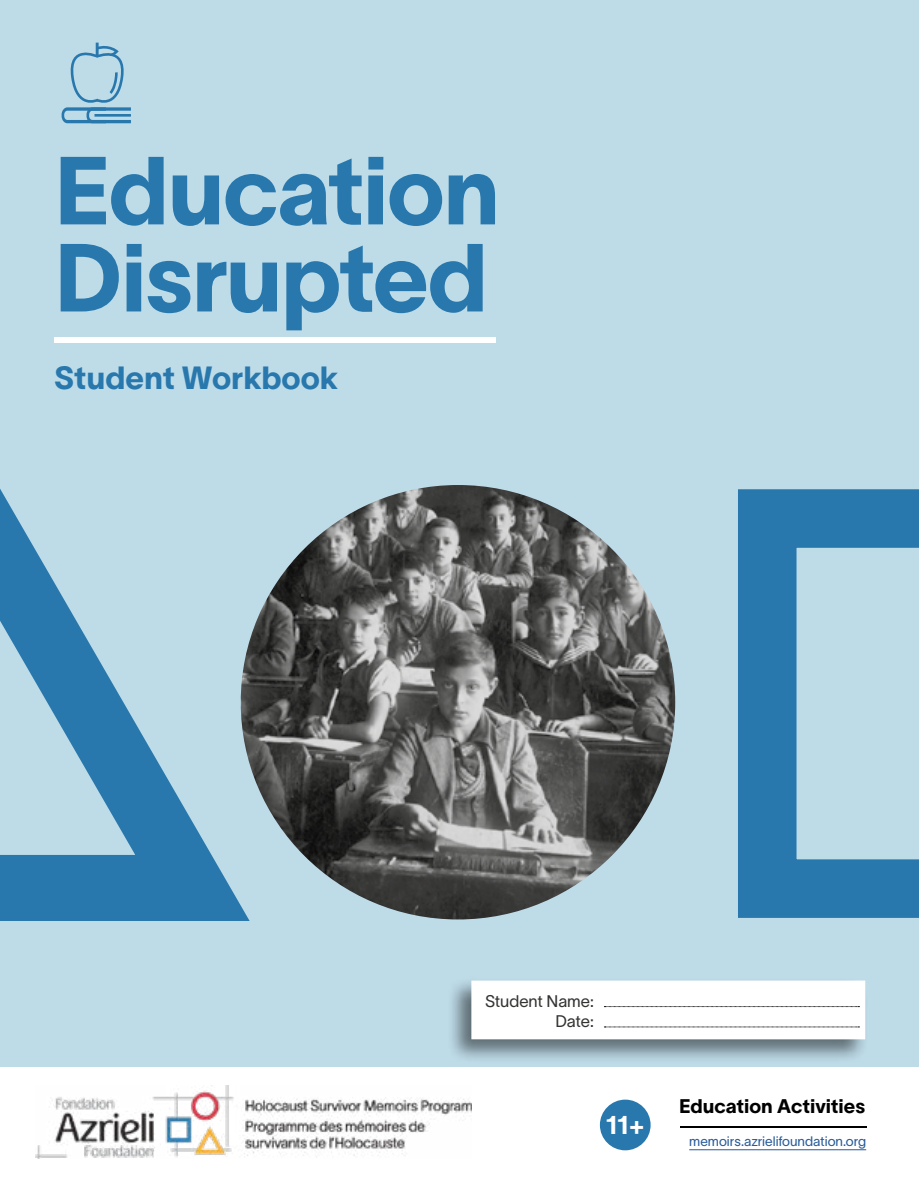
<style>
.page{position:relative;width:919px;height:1187px;background:#fff}
.page>*{position:absolute;margin:0;border:0;box-sizing:border-box;transform-origin:0 0}
.t1{font:94.5px/87px "TWK Lausanne 800";letter-spacing:-.015em;color:#2878ad}
.t2{font:31.5px "TWK Lausanne 800";color:#2878ad}
.t3{font:25.2px "TWK Lausanne 800";color:#fff}
.t4{font:19.35px "TWK Lausanne 800";color:#000}
.t5{font:16.5px/19.8px "TWK Lausanne 300";color:#333332;text-align:right}
.t6{font:13.5px "TWK Lausanne 300";color:#275b9b}
</style>
<div class="page">
<div style="left:0;top:0;width:918px;height:1186px;background:#bedbe8"></div>
<img style="left:241px;top:485px;width:434px;height:434px;border-radius:217px">
<svg style="left:738px;top:489px;width:180px;height:428px"></svg>
<svg style="left:0;top:489px;width:307px;height:432px"></svg>
<svg style="left:62px;top:42px;width:69px;height:81px"></svg>
<div style="left:54px;top:337px;width:441px;height:5px;background:#fff"></div>
<div style="left:0;top:1067px;width:918px;height:119px;background:#fff"></div>
<img style="left:35px;top:1085px;width:436px;height:73px">
<hr style="left:689px;top:1149px;width:177px;height:1px;background:#275b9b">
<hr style="left:680px;top:1125px;width:186px;height:2px;background:#000">
<div style="left:446px;top:976px;width:423px;height:87px;background:#000;opacity:.5"></div>
<div style="left:471px;top:980px;width:394px;height:59px;background:#fff"></div>
<div style="left:600px;top:1099px;width:50px;height:51px;background:#2878ad;border-radius:50%"></div>
<h1 class="t1" style="left:54px;top:141px;width:447px">Education<br>Disrupted</h1>
<h2 class="t2" style="left:54px;top:356px;width:285px">Student Workbook</h2>
<p class="t5" style="left:485px;top:990px;width:110px">Student Name:<br>Date:</p>
<h3 class="t3" style="left:606px;top:1107px;width:40px">11+</h3>
<h3 class="t4" style="left:679px;top:1092px;width:187px">Education Activities</h3>
<p class="t6" style="left:689px;top:1131px;width:178px">memoirs.azrielifoundation.org</p>
</div>
